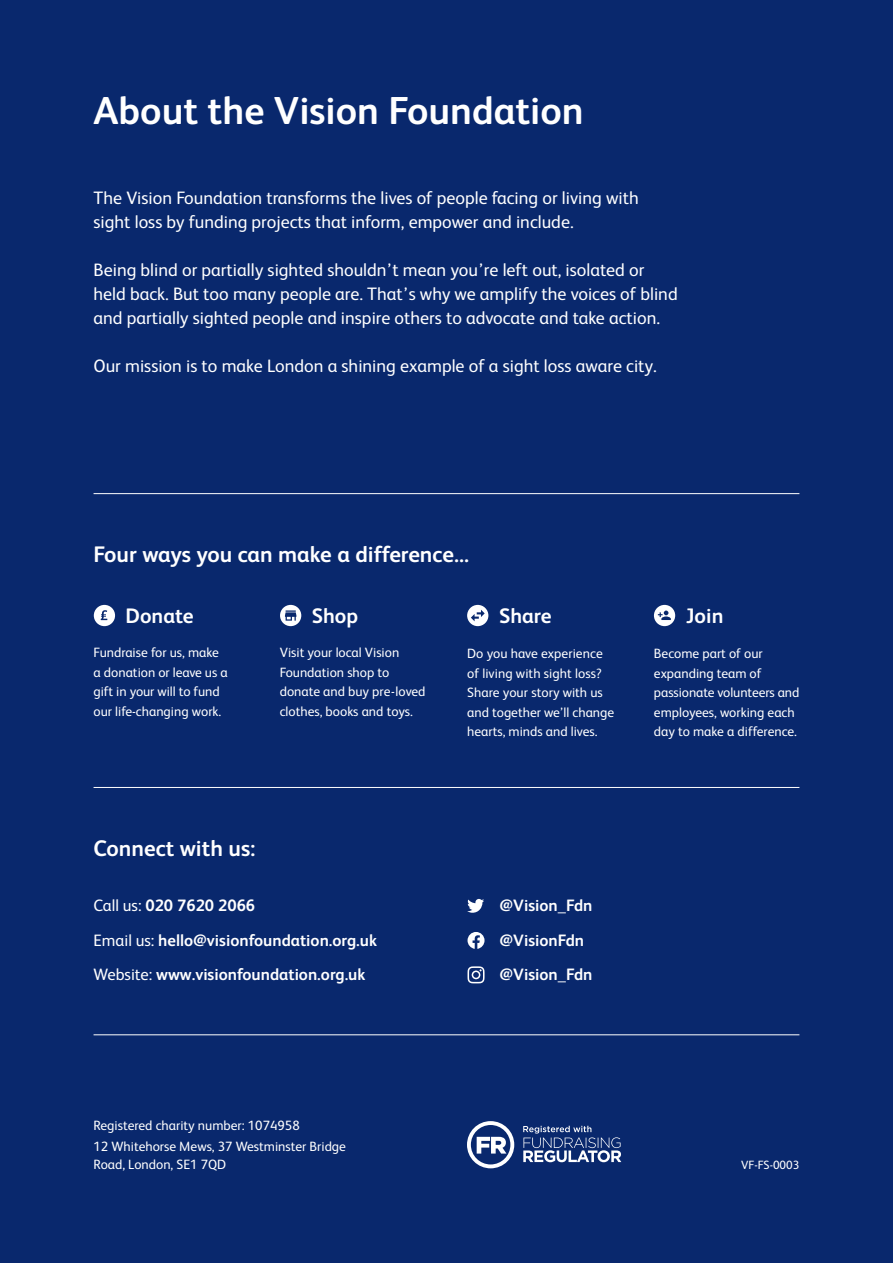
<style>
.page{position:relative;width:893px;height:1263px;background:#09286d}
.page>*{position:absolute;margin:0;border:0;box-sizing:border-box;transform-origin:0 0}
.t1{font:700 39px "FS Albert";color:#fff}
.t2{font:700 22.5px "FS Albert";color:#fff}
.t3{font:700 21px "FS Albert";color:#fff}
.t4{font:18px/24px "FS Albert";color:#fff}
.t5{font:700 16.5px "FS Albert";color:#fff}
.t6{font:13.5px/19.5px "FS Albert";color:#fff}
.t7{font:12px "FS Albert";color:#fff}
.s1{font-weight:400}
</style>
<div class="page">
<svg style="left:467px;top:1121px;width:47px;height:47px"></svg>
<svg style="left:523px;top:1126px;width:98px;height:36px"></svg>
<hr style="left:94px;top:787px;width:705px;height:1px;background:#fff">
<hr style="left:94px;top:493px;width:705px;height:1px;background:#fff">
<svg style="left:467px;top:966px;width:18px;height:17px"></svg>
<svg style="left:467px;top:932px;width:18px;height:17px"></svg>
<svg style="left:467px;top:899px;width:17px;height:14px"></svg>
<hr style="left:94px;top:1034px;width:705px;height:1px;background:#fff">
<div style="left:280px;top:605px;width:21px;height:21px;background:#fff;border-radius:50%"></div>
<svg style="left:285px;top:610px;width:11px;height:11px"></svg>
<div style="left:654px;top:605px;width:21px;height:21px;background:#fff;border-radius:50%"></div>
<svg style="left:658px;top:611px;width:13px;height:9px"></svg>
<div style="left:94px;top:605px;width:21px;height:21px;background:#fff;border-radius:50%"></div>
<svg style="left:101px;top:610px;width:6px;height:10px"></svg>
<svg style="left:467px;top:605px;width:21px;height:21px"></svg>
<p class="t1" style="left:94px;top:84px;width:492px">About the Vision Foundation</p>
<p class="t4" style="left:94px;top:185px;width:547px">The Vision Foundation transforms the lives of people facing or living with sight loss by funding projects that inform, empower and include.</p>
<p class="t4" style="left:94px;top:257px;width:586px">Being blind or partially sighted shouldn’t mean you’re left out, isolated or held back. But too many people are. That’s why we amplify the voices of blind and partially sighted people and inspire others to advocate and take action.</p>
<p class="t4" style="left:94px;top:353px;width:565px">Our mission is to make London a shining example of a sight loss aware city.</p>
<p class="t2" style="left:94px;top:539px;width:377px">Four ways you can make a difference...</p>
<p class="t3" style="left:126px;top:601px;width:70px">Donate</p>
<p class="t3" style="left:312px;top:601px;width:48px">Shop</p>
<p class="t3" style="left:499px;top:601px;width:54px">Share</p>
<p class="t6" style="left:94px;top:642px;width:136px">Fundraise for us, make a donation or leave us a gift in your will to fund our life-changing work.</p>
<p class="t6" style="left:280px;top:642px;width:147px">Visit your local Vision<br>Foundation shop to donate and buy pre-loved clothes, books and toys.</p>
<p class="t2" style="left:94px;top:833px;width:164px">Connect with us:</p>
<p class="t5" style="left:94px;top:894px;width:163px"><span class="s1">Call us:</span> 020 7620 2066</p>
<p class="t5" style="left:94px;top:929px;width:285px"><span class="s1">Email us:</span> hello@visionfoundation.org.uk</p>
<p class="t5" style="left:94px;top:963px;width:273px"><span class="s1">Website:</span> www.visionfoundation.org.uk</p>
<p class="t6" style="left:467px;top:643px;width:149px">Do you have experience of living with sight loss?<br>Share your story with us and together we’ll change hearts, minds and lives.</p>
<p class="t5" style="left:500px;top:894px;width:94px">@Vision_Fdn</p>
<p class="t5" style="left:500px;top:929px;width:86px">@VisionFdn</p>
<p class="t5" style="left:500px;top:963px;width:94px">@Vision_Fdn</p>
<p class="t3" style="left:686px;top:601px;width:39px">Join</p>
<p class="t6" style="left:654px;top:643px;width:147px">Become part of our expanding team of passionate volunteers and employees, working each day to make a difference.</p>
<p class="t6" style="left:94px;top:1115px;width:208px">Registered charity number: 1074958</p>
<p class="t6" style="left:94px;top:1137px;width:254px;line-height:18px">12 Whitehorse Mews, 37 Westminster Bridge<br>Road, London, SE1 7QD</p>
<p class="t7" style="left:741px;top:1157px;width:60px">VF-FS-0003</p>
</div>
